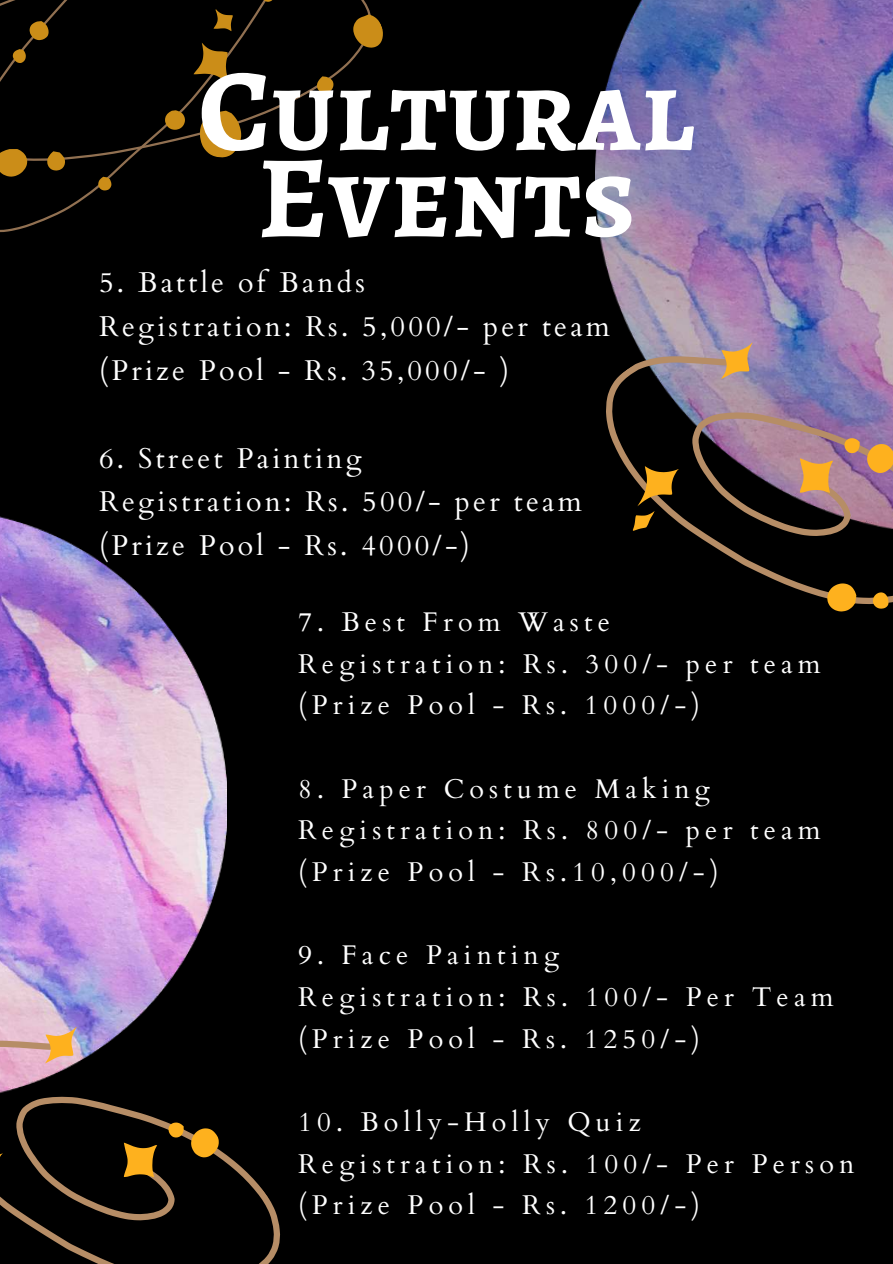
<style>
.page{position:relative;width:893px;height:1264px;background:#fff}
.page>*{position:absolute;margin:0;border:0;box-sizing:border-box;transform-origin:0 0}
.t1{font:700 117.3px/86.7px "Alegreya SC";color:#fff;text-align:center}
.t2{font:28.5px/43.8px "Cardo";letter-spacing:.11em;color:#fff}
.t3{font:27px/41.7px "Cardo";letter-spacing:.19em;color:#fff}
</style>
<div class="page">
<div style="left:0;top:0;width:892px;height:1263px;background:#000"></div>
<img style="left:595px;top:0;width:297px;height:353px">
<img style="left:0;top:516px;width:227px;height:521px">
<svg style="left:0;top:162px;width:127px;height:71px"></svg>
<svg style="left:0;top:0;width:371px;height:162px"></svg>
<svg style="left:193px;top:43px;width:36px;height:42px"></svg>
<svg style="left:213px;top:9px;width:20px;height:22px"></svg>
<svg style="left:0;top:149px;width:27px;height:28px"></svg>
<svg style="left:47px;top:151px;width:18px;height:19px"></svg>
<svg style="left:200px;top:111px;width:41px;height:47px"></svg>
<svg style="left:317px;top:76px;width:16px;height:17px"></svg>
<svg style="left:353px;top:14px;width:30px;height:34px"></svg>
<svg style="left:30px;top:21px;width:19px;height:19px"></svg>
<svg style="left:13px;top:49px;width:13px;height:14px"></svg>
<svg style="left:98px;top:177px;width:13px;height:13px"></svg>
<svg style="left:165px;top:110px;width:20px;height:20px"></svg>
<svg style="left:262px;top:0;width:12px;height:2px"></svg>
<svg style="left:0;top:1037px;width:280px;height:226px"></svg>
<svg style="left:124px;top:1142px;width:33px;height:35px"></svg>
<svg style="left:45px;top:1026px;width:32px;height:37px"></svg>
<svg style="left:0;top:1150px;width:3px;height:40px"></svg>
<svg style="left:191px;top:1128px;width:28px;height:29px"></svg>
<svg style="left:168px;top:1122px;width:16px;height:15px"></svg>
<svg style="left:606px;top:353px;width:286px;height:252px"></svg>
<svg style="left:799px;top:458px;width:34px;height:35px"></svg>
<svg style="left:721px;top:342px;width:31px;height:37px"></svg>
<svg style="left:632px;top:466px;width:46px;height:65px"></svg>
<svg style="left:827px;top:583px;width:29px;height:28px"></svg>
<svg style="left:872px;top:592px;width:16px;height:16px"></svg>
<svg style="left:867px;top:444px;width:25px;height:29px"></svg>
<svg style="left:844px;top:438px;width:15px;height:15px"></svg>
<h1 class="t1" style="left:198px;top:68px;width:498px">Cultural<br>Events</h1>
<p class="t2" style="left:99px;top:259px;width:512px">5. Battle of Bands<br>Registration: Rs. 5,000/- per team (Prize Pool - Rs. 35,000/- )</p>
<p class="t2" style="left:99px;top:434px;width:484px">6. Street Painting<br>Registration: Rs. 500/- per team (Prize Pool - Rs. 4000/-)</p>
<p class="t3" style="left:298px;top:600px;width:524px">7. Best From Waste<br>Registration: Rs. 300/- per team (Prize Pool - Rs. 1000/-)</p>
<p class="t3" style="left:298px;top:766px;width:524px">8. Paper Costume Making<br>Registration: Rs. 800/- per team (Prize Pool - Rs.10,000/-)</p>
<p class="t3" style="left:298px;top:933px;width:537px">9. Face Painting<br>Registration: Rs. 100/- Per Team (Prize Pool - Rs. 1250/-)</p>
<p class="t3" style="left:298px;top:1099px;width:557px">10. Bolly-Holly Quiz<br>Registration: Rs. 100/- Per Person (Prize Pool - Rs. 1200/-)</p>
</div>
